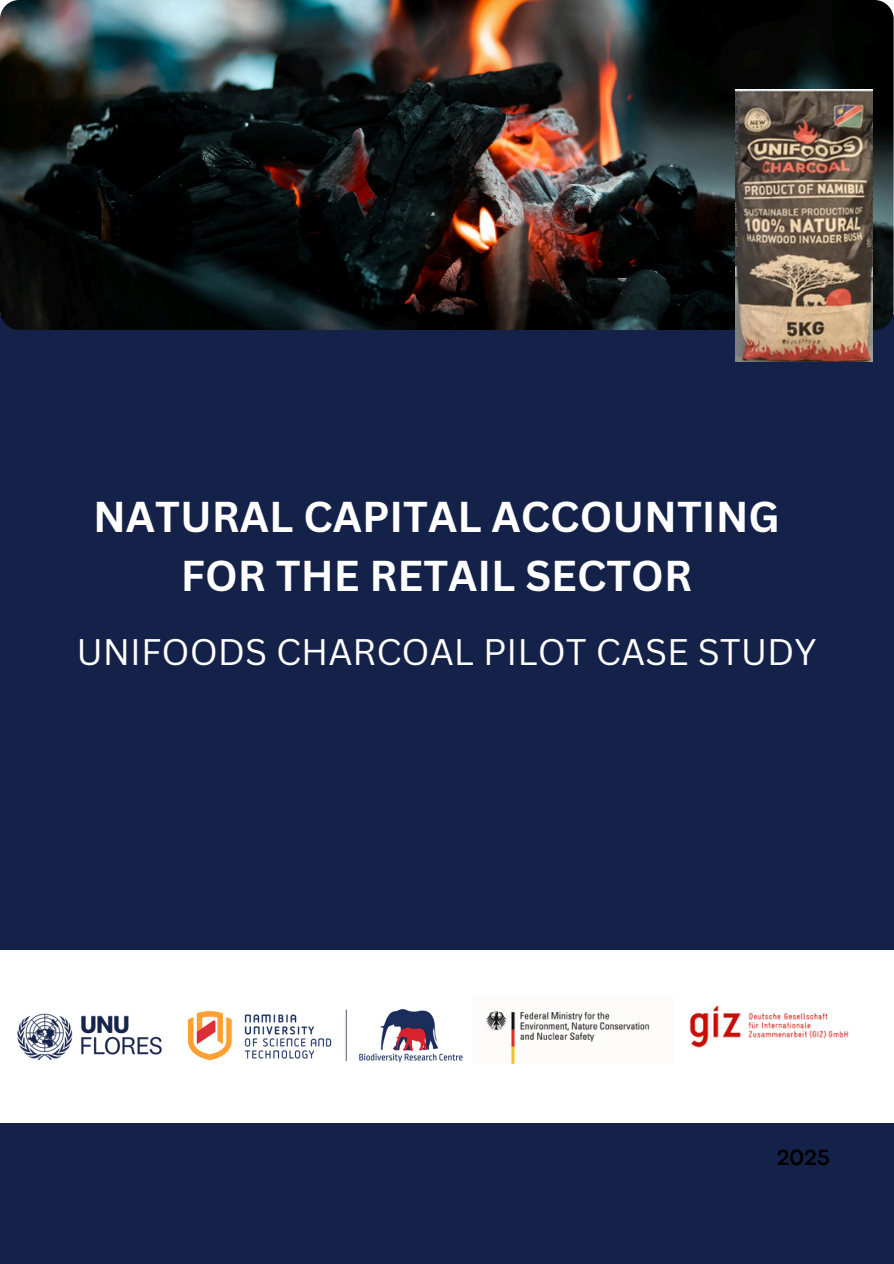
<style>
.page{position:relative;width:894px;height:1264px;background:#fff}
.page>*{position:absolute;margin:0;border:0;box-sizing:border-box;transform-origin:0 0}
.t1{font:700 42px/58.5px "Canva Sans";color:#fff;text-align:center}
.t2{font:36px "Canva Sans";color:#fff}
.t3{font:700 22.95px "Codec Pro";color:#000}
</style>
<div class="page">
<div style="left:0;top:315px;width:893px;height:948px;background:#142249"></div>
<img style="left:0;top:0;width:893px;height:330px;border-radius:19px">
<svg style="left:0;top:950px;width:893px;height:172px"></svg>
<img style="left:735px;top:89px;width:137px;height:273px">
<img style="left:0;top:979px;width:196px;height:114px">
<img style="left:188px;top:1009px;width:278px;height:54px">
<img style="left:673px;top:987px;width:200px;height:83px">
<img style="left:472px;top:994px;width:201px;height:69px">
<p class="t1" style="left:93px;top:486px;width:688px">NATURAL CAPITAL ACCOUNTING<br>FOR THE RETAIL SECTOR</p>
<h1 class="t2" style="left:76px;top:626px;width:741px">UNIFOODS CHARCOAL PILOT CASE STUDY</h1>
<h2 class="t3" style="left:776px;top:1149px;width:54px">2025</h2>
</div>
